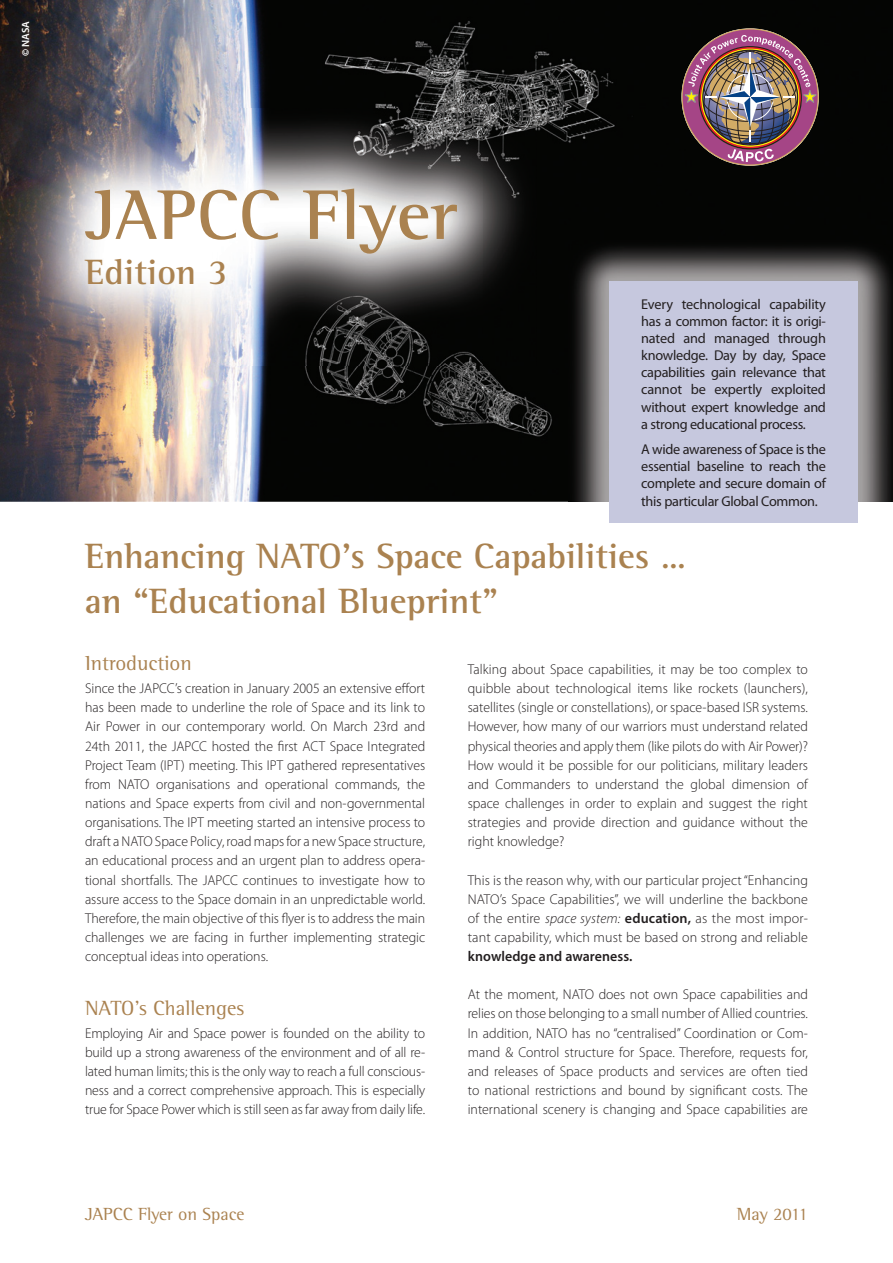
<style>
.page{position:relative;width:893px;height:1263px;background:#fff}
.page>*{position:absolute;margin:0;border:0;box-sizing:border-box;transform-origin:0 0}
.t1{font:700 72px "Rotis Semi Serif Pro";letter-spacing:.005em;color:#aa8250}
.t2{font:700 36px/45px "Rotis Semi Serif Pro";color:#aa8250}
.t3{font:21px "Rotis Semi Serif Pro";color:#aa8250}
.t4{font:18px "Rotis Semi Serif Pro";color:#aa8250}
.t5{font:300 14.25px/19.2px "Myriad Pro";color:#231f20;text-align:justify}
.t6{font:14.25px/17.1px "Myriad Pro";letter-spacing:-.02em;color:#231f20;text-align:justify}
.t7{font:600 14.25px "Myriad Pro";letter-spacing:.005em;color:#231f20}
.t8{font:600 10.5px "Myriad Pro";color:#fff}
.s1{font-weight:900}
.s2{font-style:italic}
.s3{font-weight:600}
</style>
<div class="page">
<img style="left:0;top:0;width:893px;height:502px">
<img style="left:5px;top:109px;width:532px;height:257px">
<img style="left:568px;top:240px;width:325px;height:283px">
<div style="left:609px;top:281px;width:249px;height:241px;background:#c6c8de"></div>
<img style="left:681px;top:28px;width:138px;height:138px">
<p class="t8" style="left:19px;top:56px;width:37px;rotate:-90deg"><span class="s1">©</span> NASA</p>
<h1 class="t1" style="left:85px;top:171px;width:374px">JAPCC Flyer</h1>
<h2 class="t2" style="left:85px;top:249px;width:145px">Edition 3</h2>
<p class="t6" style="left:641px;top:295px;width:186px">Every technological capability has a common factor: it is ori gi&shy;nated and managed through knowledge. Day by day, Space capabilities gain relevance that cannot be expertly exploited without expert knowledge and a strong educational process.</p>
<p class="t6" style="left:641px;top:441px;width:186px">A wide awareness of Space is the essential baseline to reach the complete and secure domain of this particular Global Common.</p>
<h2 class="t2" style="left:85px;top:534px;width:602px">Enhancing NATO’s Space Capabilities … an “Educational Blueprint”</h2>
<h3 class="t3" style="left:85px;top:650px;width:108px">Introduction</h3>
<p class="t5" style="left:85px;top:679px;width:342px">Since the JAPCC’s creation in January 2005 an extensive effort has been made to underline the role of Space and its link to Air Power in our contemporary world. On March 23rd and 24th 2011, the JAPCC hosted the first ACT Space Integrated Project Team (IPT) meeting. This IPT gathered representatives from NATO organisations and operational commands, the nations and Space experts from civil and non-governmental organisations. The IPT meeting started an intensive process to draft a NATO Space Policy, road maps for a new Space structure, an educational process and an urgent plan to address opera&shy;tional shortfalls. The JAPCC continues to investigate how to assure access to the Space domain in an unpredictable world.<br>Therefore, the main objective of this flyer is to address the main challenges we are facing in further implementing strategic conceptual ideas into operations.</p>
<h3 class="t3" style="left:85px;top:995px;width:161px">NATO’s Challenges</h3>
<p class="t5" style="left:85px;top:1023px;width:342px">Employing Air and Space power is founded on the ability to build up a strong awareness of the environment and of all re&shy;lated human limits; this is the only way to reach a full conscious&shy;ness and a correct comprehensive approach. This is especially true for Space Power which is still seen as far away from daily life.</p>
<p class="t5" style="left:468px;top:660px;width:342px">Talking about Space capabilities, it may be too complex to quibble about technological items like rockets (launchers), satellites (single or constellations), or space-based ISR systems.<br>However, how many of our warriors must understand related physical theories and apply them (like pilots do with Air Power)?<br>How would it be possible for our politicians, military leaders and Commanders to understand the global dimension of space challenges in order to explain and suggest the right strategies and provide direction and guidance without the right knowledge?</p>
<p class="t5" style="left:468px;top:870px;width:342px">This is the reason why, with our particular project “Enhancing NATO’s Space Capabilities”, we will underline the backbone of the entire <span class="s2">space system:</span> <span class="s3">education,</span> as the most impor&shy;tant capability, which must be based on strong and reliable</p>
<p class="t7" style="left:468px;top:947px;width:166px">know ledge and awareness.</p>
<p class="t5" style="left:468px;top:985px;width:342px">At the moment, NATO does not own Space capabilities and relies on those belonging to a small number of Allied countries.<br>In addition, NATO has no “centralised” Coordination or Com&shy;mand &amp; Control structure for Space. Therefore, requests for, and releases of Space products and services are often tied to national restrictions and bound by significant costs. The international scenery is changing and Space capabilities are</p>
<p class="t4" style="left:85px;top:1203px;width:161px">JAPCC Flyer on Space</p>
<p class="t4" style="left:737px;top:1203px;width:73px">May 2011</p>
</div>
